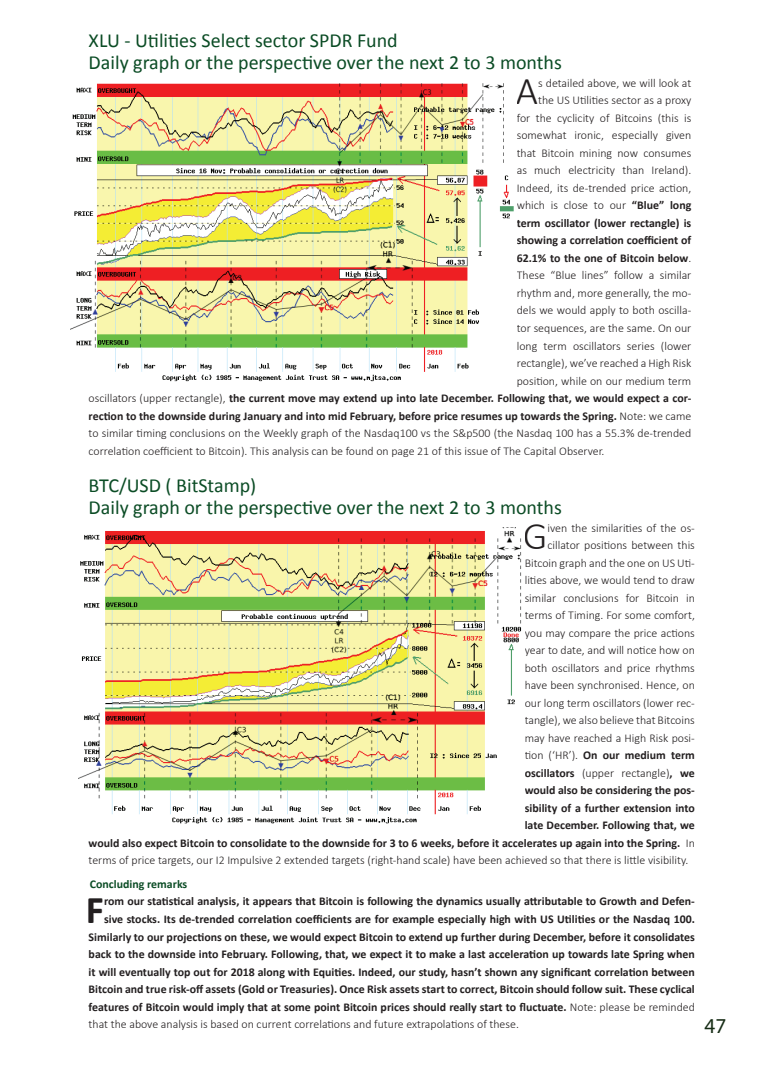
<style>
.page{position:relative;width:780px;height:1088px;background:#fff}
.page>*{position:absolute;margin:0;border:0;box-sizing:border-box;transform-origin:0 0}
.t1{font:300 39.5px "Calibri";color:#231f20}
.t2{font:700 39.5px "Calibri";color:#231f20}
.t3{font:21.25px "Myriad Pro";color:#162c15}
.t4{font:20px/22.5px "Calibri";color:#0b4c25}
.t5{font:700 11.88px "Calibri";color:#231f20}
.t6{font:300 11.88px "Calibri";color:#231f20}
.t7{font:700 11.88px "Calibri";color:#0b4c25}
.s1{font-weight:700}
.s2{font-weight:300}
</style>
<div class="page">
<img style="left:70px;top:83px;width:444px;height:299px">
<img style="left:78px;top:527px;width:444px;height:297px">
<h3 class="t4" style="left:89px;top:28px;width:475px">XLU - Utilities Select sector SPDR Fund<br>Daily graph or the perspective over the next 2 to 3 months</h3>
<h1 class="t1" style="left:516px;top:67px;width:24px">A</h1>
<p class="t6" style="left:538px;top:76px;width:155px">s detailed above, we will look at</p>
<p class="t6" style="left:538px;top:93px;width:155px">the US Utilities sector as a proxy</p>
<p class="t6" style="left:516px;top:111px;width:176px">for the cyclicity of Bitcoins (this is</p>
<p class="t6" style="left:516px;top:128px;width:176px">somewhat ironic, especially given</p>
<p class="t6" style="left:516px;top:146px;width:176px">that Bitcoin mining now consumes</p>
<p class="t6" style="left:516px;top:163px;width:176px">as much electricity than Ireland).</p>
<p class="t6" style="left:516px;top:181px;width:176px">Indeed, its de-trended price action,</p>
<p class="t6" style="left:516px;top:198px;width:176px">which is close to our <span class="s1">“Blue” long</span></p>
<p class="t5" style="left:516px;top:215px;width:176px">term oscillator (lower rectangle) is</p>
<p class="t5" style="left:516px;top:232px;width:176px">showing a correlation coefficient of</p>
<p class="t5" style="left:516px;top:250px;width:176px">62.1% to the one of Bitcoin below<span class="s2">.</span></p>
<p class="t6" style="left:516px;top:268px;width:176px">These “Blue lines” follow a similar</p>
<p class="t6" style="left:516px;top:286px;width:176px">rhythm and, more generally, the mo-</p>
<p class="t6" style="left:516px;top:303px;width:176px">dels we would apply to both oscilla-</p>
<p class="t6" style="left:516px;top:321px;width:176px">tor sequences, are the same. On our</p>
<p class="t6" style="left:516px;top:338px;width:176px">long term oscillators series (lower</p>
<p class="t6" style="left:516px;top:356px;width:176px">rectangle), we’ve reached a High Risk</p>
<p class="t6" style="left:516px;top:373px;width:176px">position, while on our medium term</p>
<p class="t5" style="left:89px;top:390px;width:604px"><span class="s2">oscillators (upper rectangle),</span> the current move may extend up into late December. Following that, we would expect a cor-</p>
<p class="t5" style="left:89px;top:407px;width:604px">rection to the downside during January and into mid February, before price resumes up towards the Spring. <span class="s2">Note: we came</span></p>
<p class="t6" style="left:89px;top:426px;width:604px">to similar timing conclusions on the Weekly graph of the Nasdaq100 vs the S&amp;p500 (the Nasdaq 100 has a 55.3% de-trended</p>
<p class="t6" style="left:89px;top:443px;width:517px">correlation coefficient to Bitcoin). This analysis can be found on page 21 of this issue of The Capital Observer.</p>
<h3 class="t4" style="left:89px;top:473px;width:475px">BTC/USD ( BitStamp)<br>Daily graph or the perspective over the next 2 to 3 months</h3>
<h1 class="t1" style="left:522px;top:511px;width:26px">G</h1>
<p class="t6" style="left:547px;top:520px;width:149px">iven the similarities of the os-</p>
<p class="t6" style="left:547px;top:538px;width:149px">cillator positions between this</p>
<p class="t6" style="left:524px;top:555px;width:172px">Bitcoin graph and the one on US Uti-</p>
<p class="t6" style="left:524px;top:573px;width:172px">lities above, we would tend to draw</p>
<p class="t6" style="left:524px;top:590px;width:172px">similar conclusions for Bitcoin in</p>
<p class="t6" style="left:524px;top:608px;width:172px">terms of Timing. For some comfort,</p>
<p class="t6" style="left:524px;top:625px;width:172px">you may compare the price actions</p>
<p class="t6" style="left:524px;top:643px;width:172px">year to date, and will notice how on</p>
<p class="t6" style="left:524px;top:660px;width:172px">both oscillators and price rhythms</p>
<p class="t6" style="left:524px;top:678px;width:172px">have been synchronised. Hence, on</p>
<p class="t6" style="left:524px;top:695px;width:172px">our long term oscillators (lower rec-</p>
<p class="t6" style="left:524px;top:713px;width:172px">tangle), we also believe that Bitcoins</p>
<p class="t6" style="left:524px;top:730px;width:172px">may have reached a High Risk posi-</p>
<p class="t5" style="left:524px;top:747px;width:172px"><span class="s2">tion (‘HR’).</span> On our medium term</p>
<p class="t6" style="left:524px;top:765px;width:172px"><span class="s1">oscillators</span> (upper rectangle)<span class="s1">, we</span></p>
<p class="t5" style="left:524px;top:782px;width:172px">would also be considering the pos-</p>
<p class="t5" style="left:524px;top:799px;width:172px">sibility of a further extension into</p>
<p class="t5" style="left:524px;top:817px;width:172px">late December. Following that, we</p>
<p class="t5" style="left:89px;top:834px;width:607px">would also expect Bitcoin to consolidate to the downside for 3 to 6 weeks, before it accelerates up again into the Spring. <span class="s2">In</span></p>
<p class="t6" style="left:89px;top:853px;width:601px">terms of price targets, our I2 Impulsive 2 extended targets (right-hand scale) have been achieved so that there is little visibility.</p>
<p class="t7" style="left:90px;top:875px;width:99px">Concluding remarks</p>
<h1 class="t2" style="left:86px;top:882px;width:20px">F</h1>
<p class="t5" style="left:104px;top:893px;width:592px">rom our statistical analysis, it appears that Bitcoin is following the dynamics usually attributable to Growth and Defen-</p>
<p class="t5" style="left:104px;top:910px;width:592px">sive stocks. Its de-trended correlation coefficients are for example especially high with US Utilities or the Nasdaq 100.</p>
<p class="t5" style="left:89px;top:928px;width:607px">Similarly to our projections on these, we would expect Bitcoin to extend up further during December, before it consolidates</p>
<p class="t5" style="left:89px;top:945px;width:607px">back to the downside into February. Following, that, we expect it to make a last acceleration up towards late Spring when</p>
<p class="t5" style="left:89px;top:963px;width:607px">it will eventually top out for 2018 along with Equities. Indeed, our study, hasn’t shown any significant correlation between</p>
<p class="t5" style="left:89px;top:981px;width:607px">Bitcoin and true risk-off assets (Gold or Treasuries). Once Risk assets start to correct, Bitcoin should follow suit. These cyclical</p>
<p class="t5" style="left:89px;top:998px;width:607px">features of Bitcoin would imply that at some point Bitcoin prices should really start to fluctuate. <span class="s2">Note: please be reminded</span></p>
<p class="t6" style="left:89px;top:1017px;width:432px">that the above analysis is based on current correlations and future extrapolations of these.</p>
<h2 class="t3" style="left:704px;top:1013px;width:23px">47</h2>
</div>
